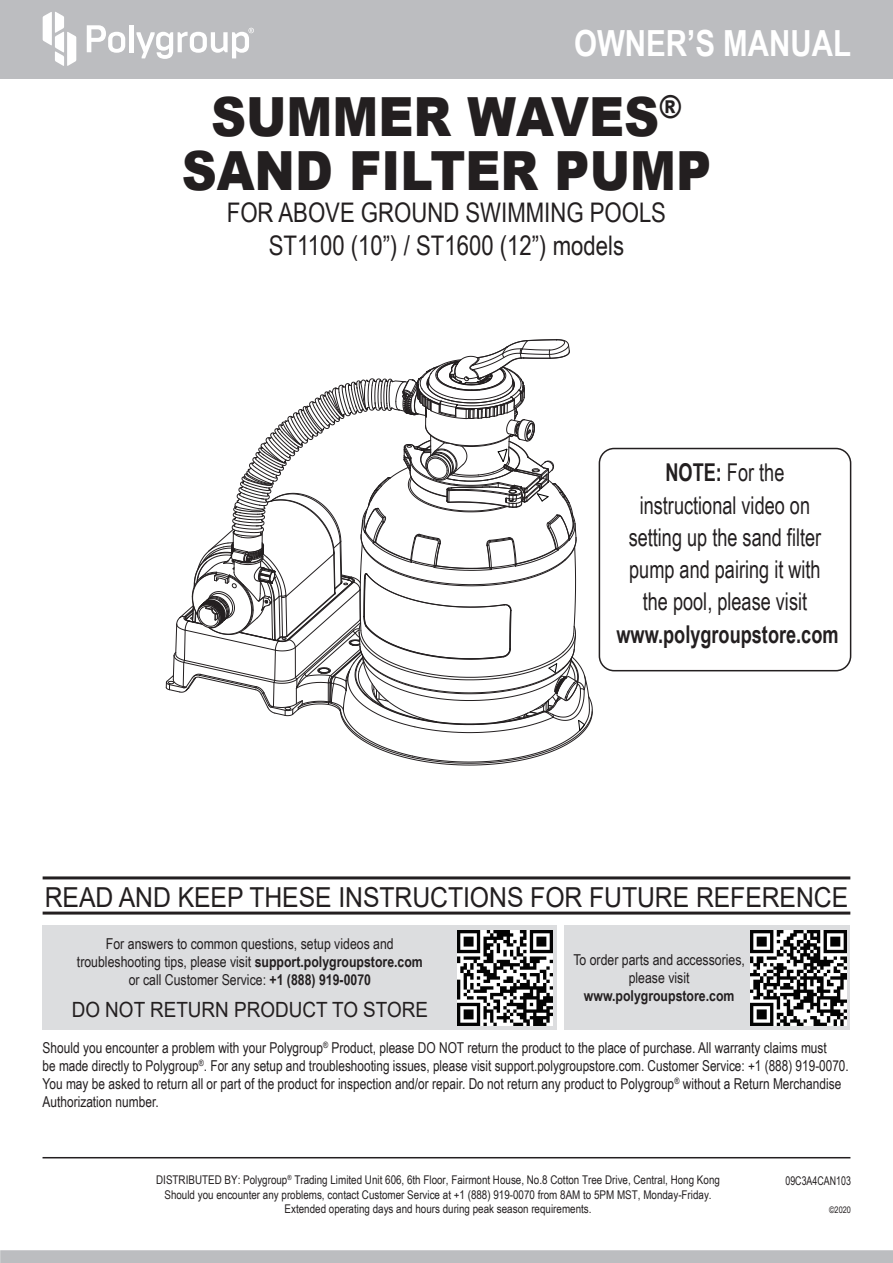
<style>
.page{position:relative;width:893px;height:1263px;background:#fff}
.page>*{position:absolute;margin:0;border:0;box-sizing:border-box;transform-origin:0 0}
.t1{font:900 54px/54px "Arial";color:#231f20;text-align:center;scale:.9 1}
.t2{font:700 36px "Arial Narrow";color:#fff}
.t3{font:27.6px "Arial";letter-spacing:-.005em;color:#231f20;scale:.9 1}
.t4{font:27px/32.4px "Arial Narrow";color:#231f20;text-align:center}
.t5{font:24.6px/32.2px "Arial Narrow";color:#231f20;text-align:center;scale:.9 1}
.t6{font:700 24.6px "Arial Narrow";color:#231f20;scale:.9 1}
.t7{font:21px "Arial";color:#231f20;scale:.9 1}
.t8{font:15px/18px "Arial Narrow";color:#231f20;text-align:center}
.t9{font:700 15px "Arial Narrow";color:#231f20}
.t10{font:12px/14.4px "Arial Narrow";color:#231f20;text-align:center}
.t11{font:12px "Arial Narrow";color:#231f20;scale:.9 1}
.t12{font:9px "Arial Narrow";color:#231f20}
.s1{font-weight:700}
</style>
<div class="page">
<hr style="left:43px;top:1157px;width:807px;height:1px;background:#231f20">
<hr style="left:43px;top:876px;width:807px;height:3px;background:#231f20">
<hr style="left:43px;top:911px;width:807px;height:3px;background:#231f20">
<div style="left:43px;top:926px;width:514px;height:104px;background:#dcdddf"></div>
<div style="left:564px;top:926px;width:286px;height:104px;background:#dcdddf"></div>
<img style="left:457px;top:930px;width:96px;height:96px">
<img style="left:750px;top:930px;width:96px;height:96px">
<div style="left:0;top:0;width:893px;height:78px;background:#bcbdc0"></div>
<svg style="left:43px;top:12px;width:33px;height:54px"></svg>
<svg style="left:87px;top:25px;width:38px;height:28px"></svg>
<hr style="left:129px;top:25px;width:4px;height:27px;background:#fff">
<svg style="left:136px;top:28px;width:118px;height:31px"></svg>
<svg style="left:0;top:1250px;width:893px;height:13px;background:#bdbec1"></svg>
<div style="left:599px;top:448px;width:252px;height:223px;border:2px solid #231f20;border-radius:15px"></div>
<svg style="left:166px;top:339px;width:427px;height:426px"></svg>
<h2 class="t2" style="left:574px;top:17px;width:279px">OWNER’S MANUAL</h2>
<h1 class="t1" style="left:182px;top:88px;width:590px">SUMMER WAVES<sup>®<br></sup>SAND FILTER PUMP</h1>
<h3 class="t4" style="left:227px;top:196px;width:441px">FOR ABOVE GROUND SWIMMING POOLS<br>ST1100 (10”) / ST1600 (12”) models</h3>
<h3 class="t5" style="left:629px;top:456px;width:215px"><span class="s1">NOTE:</span> For the instructional video on setting up the sand filter pump and pairing it with the pool, please visit</h3>
<h3 class="t6" style="left:616px;top:615px;width:248px">www.polygroupstore.com</h3>
<h3 class="t3" style="left:45px;top:878px;width:894px">READ AND KEEP THESE INSTRUCTIONS FOR FUTURE REFERENCE</h3>
<p class="t8" style="left:77px;top:934px;width:347px">For answers to common questions, setup videos and troubleshooting tips, please visit <span class="s1">support.polygroupstore.com </span>or call Customer Service: <span class="s1">+1 (888) 919-0070</span></p>
<h3 class="t7" style="left:72px;top:995px;width:397px">DO NOT RETURN PRODUCT TO STORE</h3>
<p class="t8" style="left:573px;top:950px;width:173px">To order parts and accessories, please visit</p>
<p class="t9" style="left:584px;top:985px;width:152px">www.polygroupstore.com</p>
<p class="t8" style="left:43px;top:1038px;width:808px;text-align:left">Should you encounter a problem with your Polygroup<sup>®</sup> Product, please DO NOT return the product to the place of purchase. All warranty claims must<br>be made directly to Polygroup<sup>®</sup>. For any setup and troubleshooting issues, please visit support.polygroupstore.com. Customer Service: +1 (888) 919-0070.<br>You may be asked to return all or part of the product for inspection and/or repair. Do not return any product to Polygroup<sup>®</sup> without a Return Merchandise Authorization number.</p>
<p class="t10" style="left:156px;top:1172px;width:565px">DISTRIBUTED BY: Polygroup<sup>®</sup> Trading Limited Unit 606, 6th Floor, Fairmont House, No.8 Cotton Tree Drive, Central, Hong Kong<br>Should you encounter any problems, contact Customer Service at +1 (888) 919-0070 from 8AM to 5PM MST, Monday-Friday.<br>Extended operating days and hours during peak season requirements.</p>
<p class="t11" style="left:785px;top:1172px;width:74px">09C3A4CAN103</p>
<p class="t12" style="left:829px;top:1203px;width:23px">©2020</p>
</div>
